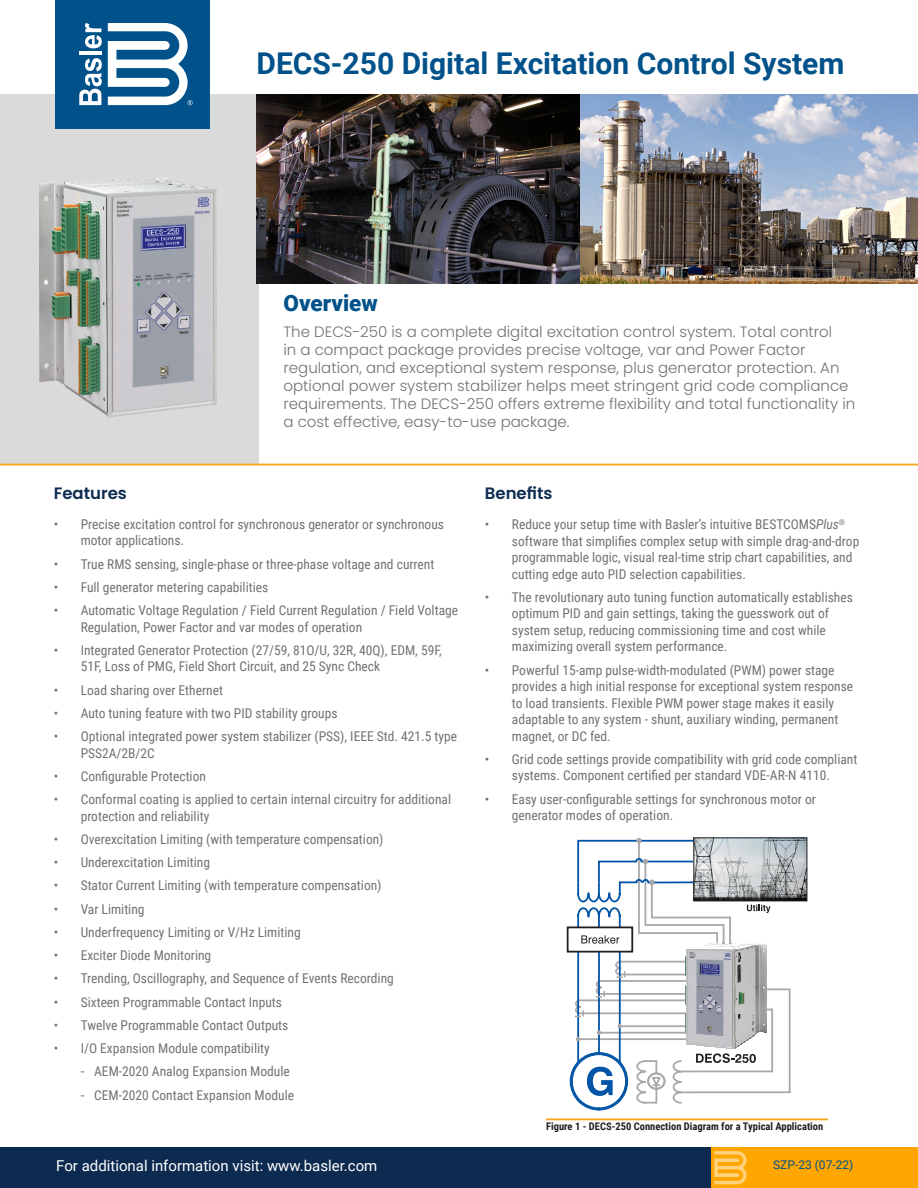
<style>
.page{position:relative;width:918px;height:1188px;background:#fff}
.page>*{position:absolute;margin:0;border:0;box-sizing:border-box;transform-origin:0 0}
._01_Title__Page_1{font:700 30px "Roboto";color:#01528a}
._02_Product_Descript{font:900 22.5px "Roboto";color:#01528a}
._04_Features_Benefit{font:600 16.5px "Poppins";color:#0d2b51}
._03_Product_Descript{font:300 15px/18px "Poppins";color:#717271}
.t1{font:15px "Roboto";color:#fff}
.t2{font:13.5px/16.5px "Roboto Condensed";color:#717271}
.t3{font:13.5px/16.5px "Roboto Condensed";color:#6f7171;text-align:center}
._08_P_N_and_Date{font:12px "Roboto";color:#01528a}
._07_Figure_caption{font:700 10.5px "Roboto Condensed";color:#231f20}
.s1{font-family:"Roboto"}
.s2{font-style:italic}
</style>
<div class="page">
<div style="left:0;top:94px;width:259px;height:371px;background:#dbdada"></div>
<div style="left:56px;top:0;width:154px;height:129px;background:#01528a"></div>
<svg style="left:108px;top:23px;width:85px;height:82px"></svg>
<svg style="left:79px;top:58px;width:23px;height:47px"></svg>
<hr style="left:79px;top:51px;width:22px;height:4px;background:#fff">
<svg style="left:85px;top:23px;width:17px;height:25px"></svg>
<hr style="left:0;top:464px;width:918px;height:1px;background:#f4a81c">
<div style="left:711px;top:1148px;width:207px;height:40px;background:#ffa700"></div>
<div style="left:0;top:1148px;width:711px;height:40px;background:#0d2b51"></div>
<svg style="left:714px;top:1151px;width:33px;height:33px"></svg>
<img style="left:580px;top:94px;width:338px;height:190px">
<img style="left:256px;top:94px;width:324px;height:190px">
<img style="left:39px;top:177px;width:178px;height:241px">
<img style="left:792px;top:840px;width:13px;height:59px">
<div style="left:693px;top:838px;width:114px;height:63px;border:1px solid #231f20"></div>
<svg style="left:570px;top:837px;width:222px;height:273px"></svg>
<div style="left:567px;top:926px;width:66px;height:27px;border:2px solid #231f20"></div>
<hr style="left:546px;top:1118px;width:282px;height:2px;background:#f4a81c">
<p class="_01_Title__Page_1" style="left:256px;top:43px;width:589px">DECS-250 Digital Excitation Control System</p>
<p class="_02_Product_Descript" style="left:284px;top:287px;width:96px">Overview</p>
<p class="_03_Product_Descript" style="left:284px;top:323px;width:573px">The DECS-250 is a complete digital excitation control system. Total control<br>in a compact package provides precise voltage, var and Power Factor regulation, and exceptional system response, plus generator protection. An optional power system stabilizer helps meet stringent grid code compliance requirements. The DECS-250 offers extreme flexibility and total functionality in a cost effective, easy-to-use package.</p>
<p class="_04_Features_Benefit" style="left:54px;top:484px;width:75px">Features</p>
<p class="t2" style="left:81px;top:515px;width:365px;text-indent:-27px">• Precise excitation control for synchronous generator or synchronous motor applications.</p>
<p class="t2" style="left:54px;top:555px;width:382px">• True RMS sensing, single-phase or three-phase voltage and current</p>
<p class="t2" style="left:54px;top:578px;width:216px">• Full generator metering capabilities</p>
<p class="t2" style="left:81px;top:602px;width:379px;text-indent:-27px">• Automatic Voltage Regulation / Field Current Regulation / Field Voltage<br>Regulation, Power Factor and var modes of operation</p>
<p class="t2" style="left:81px;top:641px;width:363px;text-indent:-27px">• Integrated Generator Protection (27/59, 81O/U, 32R, 40Q), EDM, 59F,<br>51F, Loss of PMG, Field Short Circuit, and 25 Sync Check</p>
<p class="t2" style="left:54px;top:681px;width:171px">• Load sharing over Ethernet</p>
<p class="t2" style="left:54px;top:704px;width:285px">• Auto tuning feature with two PID stability groups</p>
<p class="t2" style="left:81px;top:728px;width:378px;text-indent:-27px">• Optional integrated power system stabilizer (PSS), IEEE Std. 421.5 type<br>PSS2A/2B/2C</p>
<p class="t2" style="left:54px;top:767px;width:154px">• Configurable Protection</p>
<p class="t2" style="left:81px;top:791px;width:372px;text-indent:-27px">• Conformal coating is applied to certain internal circuitry for additional protection and reliability</p>
<p class="t2" style="left:54px;top:830px;width:331px">• Overexcitation Limiting (with temperature compensation)</p>
<p class="t2" style="left:54px;top:854px;width:158px">• Underexcitation Limiting</p>
<p class="t2" style="left:54px;top:877px;width:329px">• Stator Current Limiting (with temperature compensation)</p>
<p class="t2" style="left:54px;top:900px;width:92px">• Var Limiting</p>
<p class="t2" style="left:54px;top:923px;width:249px">• Underfrequency Limiting or V/Hz Limiting</p>
<p class="t2" style="left:54px;top:947px;width:159px">• Exciter Diode Monitoring</p>
<p class="t2" style="left:54px;top:970px;width:342px">• Trending, Oscillography, and Sequence of Events Recording</p>
<p class="t2" style="left:54px;top:993px;width:230px">• Sixteen Programmable Contact Inputs</p>
<p class="t2" style="left:54px;top:1016px;width:236px">• Twelve Programmable Contact Outputs</p>
<p class="t2" style="left:54px;top:1040px;width:218px">• I/O Expansion Module compatibility</p>
<p class="t2" style="left:81px;top:1063px;width:211px"><span class="s1">-</span> AEM-2020 Analog Expansion Module</p>
<p class="t2" style="left:81px;top:1086px;width:215px"><span class="s1">-</span> CEM-2020 Contact Expansion Module</p>
<p class="t1" style="left:56px;top:1155px;width:323px">For additional information visit: www.basler.com</p>
<p class="_04_Features_Benefit" style="left:485px;top:484px;width:69px">Benefits</p>
<p class="t2" style="left:512px;top:516px;width:349px;text-indent:-27px">• Reduce your setup time with Basler’s intuitive BESTCOMS<span class="s2">Plus</span><sup>® </sup>software that simplifies complex setup with simple drag-and-drop programmable logic, visual real-time strip chart capabilities, and cutting edge auto PID selection capabilities.</p>
<p class="t2" style="left:512px;top:588px;width:343px;text-indent:-27px">• The revolutionary auto tuning function automatically establishes optimum PID and gain settings, taking the guesswork out of system setup, reducing commissioning time and cost while maximizing overall system performance.</p>
<p class="t2" style="left:512px;top:661px;width:343px;text-indent:-27px">• Powerful 15-amp pulse-width-modulated (PWM) power stage provides a high initial response for exceptional system response to load transients. Flexible PWM power stage makes it easily adaptable to any system - shunt, auxiliary winding, permanent magnet, or DC fed.</p>
<p class="t3" style="left:485px;top:750px;width:374px">• Grid code settings provide compatibility with grid code compliant systems. Component certified per standard VDE-AR-N 4110.</p>
<p class="t3" style="left:512px;top:790px;width:306px;text-align:left;text-indent:-27px">• Easy user-configurable settings for synchronous motor or generator modes of operation.</p>
<p class="_07_Figure_caption" style="left:546px;top:1119px;width:279px">Figure 1 - DECS-250 Connection Diagram for a Typical Application</p>
<p class="_08_P_N_and_Date" style="left:773px;top:1157px;width:82px">SZP-23 (07-22)</p>
</div>
